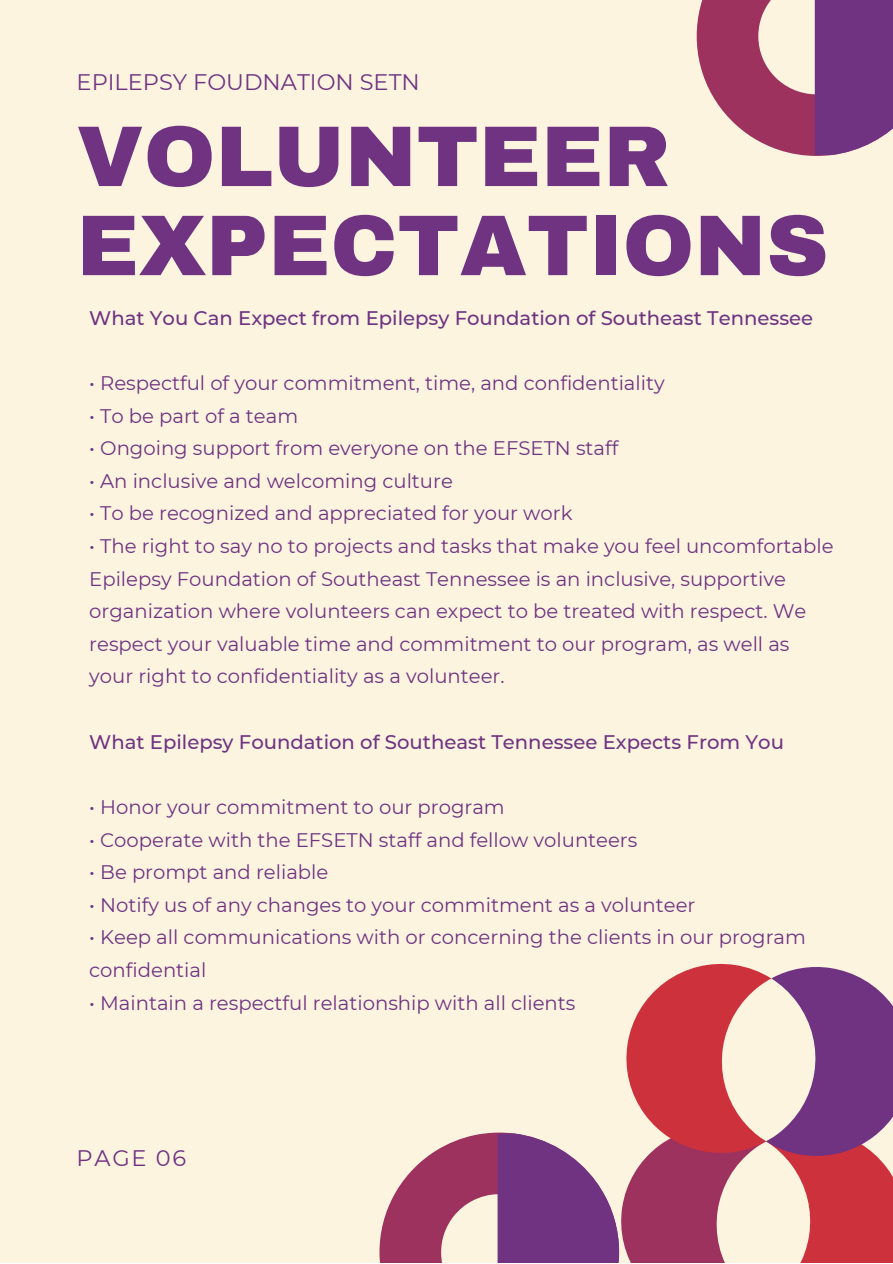
<style>
.page{position:relative;width:893px;height:1264px;background:#fff}
.page>*{position:absolute;margin:0;border:0;box-sizing:border-box;transform-origin:0 0}
.t1{font:900 86.1px/89.1px "Archivo";color:#6f3381}
.t2{font:22.5px "Montserrat";color:#6f3381}
.t3{font:19.65px/32.5px "Montserrat";color:#6f3381}
.t4{font:500 19.65px "Montserrat";color:#6f3381}
</style>
<div class="page">
<div style="left:0;top:0;width:892px;height:1262px;background:#fdf4e0"></div>
<svg style="left:379px;top:963px;width:513px;height:299px"></svg>
<svg style="left:696px;top:0;width:196px;height:156px"></svg>
<p class="t2" style="left:77px;top:68px;width:345px">EPILEPSY FOUDNATION SETN</p>
<h1 class="t1" style="left:77px;top:113px;width:753px">VOLUNTEER<br>EXPECTATIONS</h1>
<p class="t4" style="left:89px;top:306px;width:725px">What You Can Expect from Epilepsy Foundation of Southeast Tennessee</p>
<p class="t3" style="left:89px;top:366px;width:577px">• Respectful of your commitment, time, and confidentiality</p>
<p class="t3" style="left:89px;top:399px;width:210px">• To be part of a team</p>
<p class="t3" style="left:89px;top:432px;width:530px">• Ongoing support from everyone on the EFSETN staff</p>
<p class="t3" style="left:89px;top:464px;width:365px">• An inclusive and welcoming culture</p>
<p class="t3" style="left:89px;top:497px;width:484px">• To be recognized and appreciated for your work</p>
<p class="t3" style="left:89px;top:529px;width:745px">• The right to say no to projects and tasks that make you feel uncomfortable Epilepsy Foundation of Southeast Tennessee is an inclusive, supportive organization where volunteers can expect to be treated with respect. We respect your valuable time and commitment to our program, as well as your right to confidentiality as a volunteer.</p>
<p class="t4" style="left:89px;top:729px;width:696px">What Epilepsy Foundation of Southeast Tennessee Expects From You</p>
<p class="t3" style="left:89px;top:790px;width:417px">• Honor your commitment to our program</p>
<p class="t3" style="left:89px;top:823px;width:549px">• Cooperate with the EFSETN staff and fellow volunteers</p>
<p class="t3" style="left:89px;top:855px;width:240px">• Be prompt and reliable</p>
<p class="t3" style="left:89px;top:888px;width:607px">• Notify us of any changes to your commitment as a volunteer</p>
<p class="t3" style="left:89px;top:921px;width:718px">• Keep all communications with or concerning the clients in our program confidential</p>
<p class="t3" style="left:89px;top:986px;width:487px">• Maintain a respectful relationship with all clients</p>
<p class="t2" style="left:77px;top:1144px;width:111px">PAGE 06</p>
</div>
